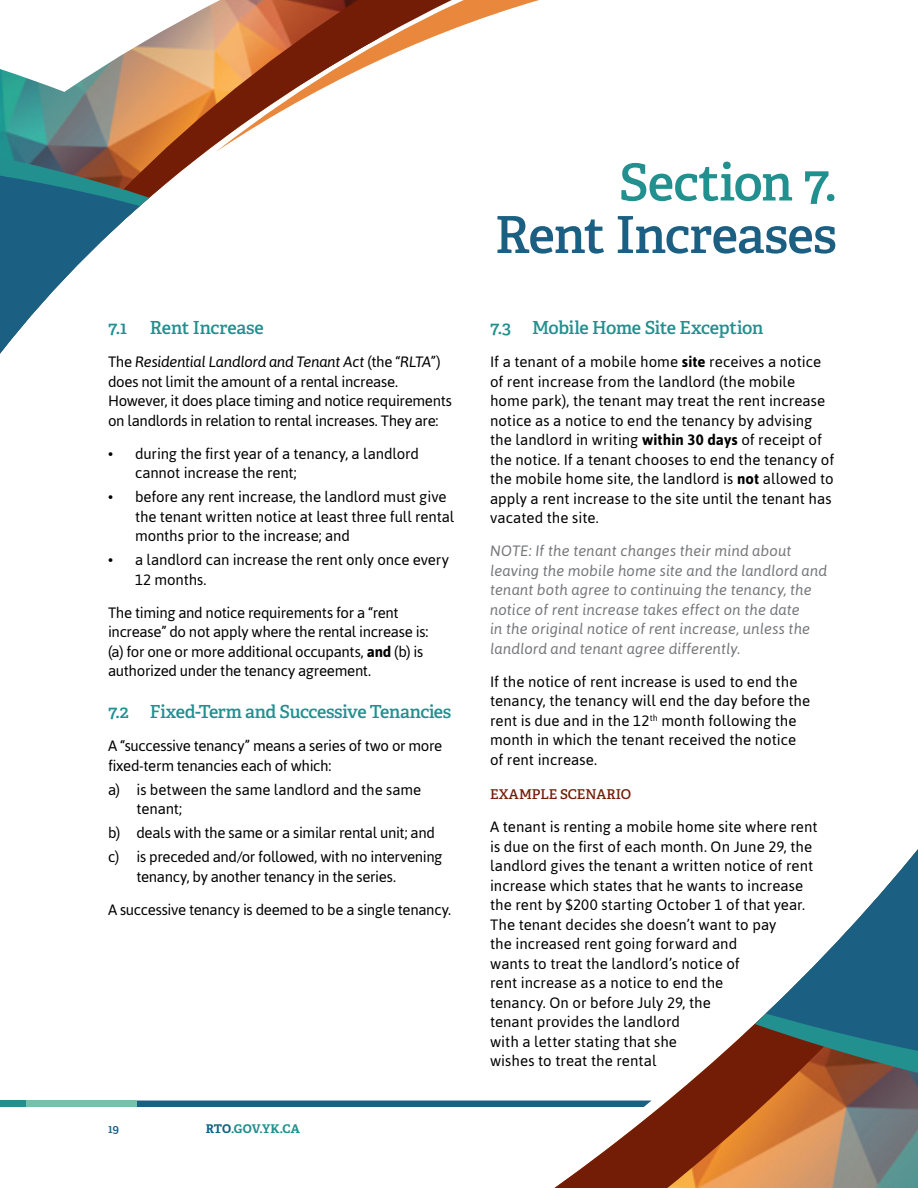
<style>
.page{position:relative;width:918px;height:1188px;background:#fff}
.page>*{position:absolute;margin:0;border:0;box-sizing:border-box;transform-origin:0 0}
.t1{font:600 51px "Adelle";letter-spacing:-.02em;color:#1b5f82}
.t2{font:600 51px "Adelle";letter-spacing:-.02em;color:#22908f}
.t3{font:600 18px "Adelle";letter-spacing:-.025em;color:#22908f}
.t4{font:15px/19.5px "Asap";color:#000}
.t5{font:15px/19.5px "Asap";letter-spacing:-.025em;color:#000}
.t6{font:italic 15px/19.5px "Asap";letter-spacing:.005em;color:#77787b}
.t7{font:15px/19.5px "Asap";letter-spacing:-.02em;color:#000}
.t8{font:600 13.5px "Adelle";letter-spacing:-.005em;color:#731d06}
.t9{font:700 12px "Adelle";letter-spacing:.005em;color:#22908f}
.t10{font:600 12px "Adelle";color:#1b5f82}
.s1{font-style:italic}
.s2{font-weight:700}
.s3{color:#126382}
</style>
<div class="page">
<svg style="left:554px;top:1140px;width:364px;height:48px;background:#ac7958"></svg>
<svg style="left:535px;top:1097px;width:383px;height:43px"></svg>
<svg style="left:672px;top:849px;width:246px;height:248px"></svg>
<div style="left:136px;top:1101px;width:516px;height:6px;background:#1b5f82"></div>
<div style="left:25px;top:1101px;width:111px;height:6px;background:#78c0ac"></div>
<div style="left:0;top:1101px;width:25px;height:6px;background:#22908f"></div>
<svg style="left:0;top:2px;width:216px;height:121px"></svg>
<svg style="left:0;top:123px;width:216px;height:31px;background:#85725a"></svg>
<svg style="left:0;top:154px;width:203px;height:200px"></svg>
<svg style="left:216px;top:0;width:323px;height:151px"></svg>
<p class="t3" style="left:108px;top:317px;width:20px">7.1</p>
<p class="t3" style="left:150px;top:317px;width:115px">Rent Increase</p>
<p class="t5" style="left:108px;top:352px;width:346px">The <span class="s1">Residential Landlord and Tenant Act</span> (the “<span class="s1">RLTA</span>”) does not limit the amount of a rental increase.<br>However, it does place timing and notice requirements on landlords in relation to rental increases. They are:</p>
<p class="t4" style="left:135px;top:443px;width:286px;text-indent:-27px">• during the first year of a tenancy, a landlord cannot increase the rent;</p>
<p class="t4" style="left:135px;top:487px;width:321px;text-indent:-27px">• before any rent increase, the landlord must give the tenant written notice at least three full rental months prior to the increase; and</p>
<p class="t4" style="left:135px;top:550px;width:316px;text-indent:-27px">• a landlord can increase the rent only once every<br>12 months.</p>
<p class="t5" style="left:108px;top:602px;width:322px">The timing and notice requirements for a “rent increase” do not apply where the rental increase is: (a) for one or more additional occupants, <span class="s2">and</span> (b) is authorized under the tenancy agreement.</p>
<p class="t3" style="left:108px;top:701px;width:345px">7.2 Fixed-Term and Successive Tenancies</p>
<p class="t7" style="left:108px;top:736px;width:336px">A “successive tenancy” means a series of two or more fixed-term tenancies each of which:</p>
<p class="t4" style="left:136px;top:779px;width:286px;text-indent:-28px">a) is between the same landlord and the same tenant;</p>
<p class="t5" style="left:108px;top:821px;width:336px;line-height:24px">b) deals with the same or a similar rental unit; and c) is preceded and/or followed, with no intervening</p>
<p class="t7" style="left:136px;top:866px;width:261px">tenancy, by another tenancy in the series.</p>
<p class="t7" style="left:108px;top:899px;width:345px">A successive tenancy is deemed to be a single tenancy.</p>
<p class="t10" style="left:108px;top:1121px;width:13px">19</p>
<p class="t9" style="left:206px;top:1120px;width:96px"><span class="s3">RTO</span>.GOV.YK.CA</p>
<h1 class="t2" style="left:619px;top:151px;width:220px">Section 7.</h1>
<h1 class="t1" style="left:495px;top:203px;width:344px">Rent Increases</h1>
<p class="t3" style="left:490px;top:317px;width:275px">7.3 Mobile Home Site Exception</p>
<p class="t4" style="left:490px;top:352px;width:346px">If a tenant of a mobile home <span class="s2">site</span> receives a notice of rent increase from the landlord (the mobile home park), the tenant may treat the rent increase notice as a notice to end the tenancy by advising the landlord in writing <span class="s2">within 30 days</span> of receipt of the notice. If a tenant chooses to end the tenancy of the mobile home site, the landlord is <span class="s2">not</span> allowed to apply a rent increase to the site until the tenant has vacated the site.</p>
<p class="t6" style="left:490px;top:541px;width:339px">NOTE: If the tenant changes their mind about leaving the mobile home site and the landlord and tenant both agree to continuing the tenancy, the notice of rent increase takes effect on the date<br>in the original notice of rent increase, unless the landlord and tenant agree differently.</p>
<p class="t4" style="left:490px;top:671px;width:322px">If the notice of rent increase is used to end the tenancy, the tenancy will end the day before the rent is due and in the 12<sup>th</sup> month following the month in which the tenant received the notice of rent increase.</p>
<p class="t8" style="left:490px;top:786px;width:143px">EXAMPLE SCENARIO</p>
<p class="t4" style="left:490px;top:817px;width:329px">A tenant is renting a mobile home site where rent is due on the first of each month. On June 29, the landlord gives the tenant a written notice of rent increase which states that he wants to increase the rent by $200 starting October 1 of that year.<br>The tenant decides she doesn’t want to pay<br>the increased rent going forward and<br>wants to treat the landlord’s notice of<br>rent increase as a notice to end the<br>tenancy. On or before July 29, the<br>tenant provides the landlord<br>with a letter stating that she<br>wishes to treat the rental</p>
</div>
